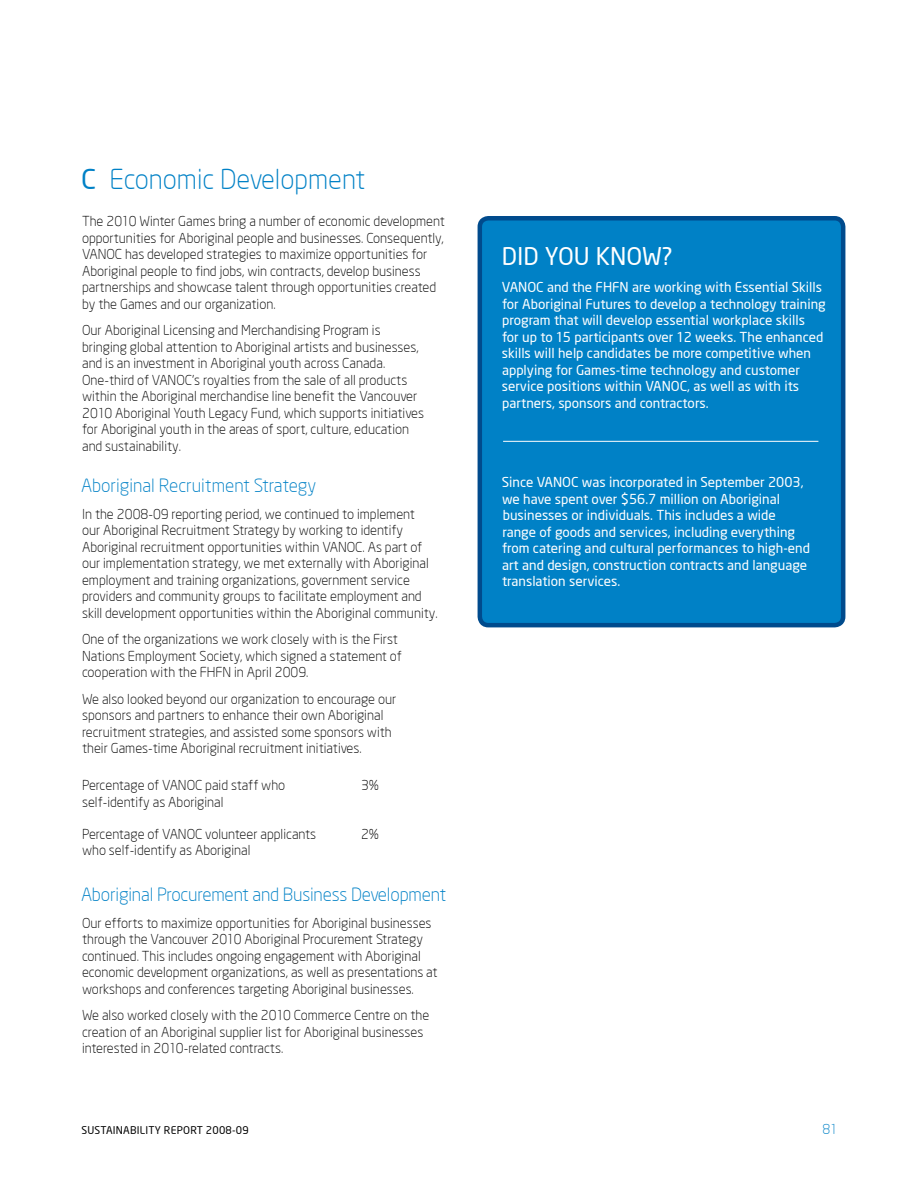
<style>
.page{position:relative;width:918px;height:1188px;background:#fff}
.page>*{position:absolute;margin:0;border:0;box-sizing:border-box;transform-origin:0 0}
.t1{font:300 27px "Neo Sans Two";color:#0081c6}
.t2{font:24px "Neo Sans Two";color:#fff}
.t3{font:300 18px "Neo Sans Two";letter-spacing:-.01em;color:#0081c6}
.t4{font:300 13.5px/16.5px "Neo Sans Two";color:#000}
.t5{font:13.5px/16.5px "Neo Sans Two";color:#fff}
.t6{font:300 13.5px "Neo Sans Two";color:#0081c6}
.t7{font:10.5px "Neo Sans Two";letter-spacing:.02em;color:#000}
.s1{font-weight:400}
</style>
<div class="page">
<div style="left:480px;top:218px;width:363px;height:407px;background:#0081c6;border-radius:9px"></div>
<div style="left:478px;top:216px;width:367px;height:411px;border:4px solid #004b8d;border-radius:9px"></div>
<hr style="left:503px;top:441px;width:315px;height:1px;background:#fff">
<h1 class="t1" style="left:81px;top:163px;width:286px"><span class="s1">C</span> Economic Development</h1>
<p class="t4" style="left:82px;top:213px;width:364px">The 2010 Winter Games bring a number of economic development opportunities for Aboriginal people and businesses. Consequently, VANOC has developed strategies to maximize opportunities for Aboriginal people to find jobs, win contracts, develop business partnerships and showcase talent through opportunities created by the Games and our organization.</p>
<p class="t4" style="left:82px;top:322px;width:343px">Our Aboriginal Licensing and Merchandising Program is bringing global attention to Aboriginal artists and businesses, and is an investment in Aboriginal youth across Canada.<br>One-third of VANOC’s royalties from the sale of all products within the Aboriginal merchandise line benefit the Vancouver 2010 Aboriginal Youth Legacy Fund, which supports initiatives for Aboriginal youth in the areas of sport, culture, education and sustainability.</p>
<h3 class="t3" style="left:81px;top:475px;width:237px">Aboriginal Recruitment Strategy</h3>
<p class="t4" style="left:82px;top:505px;width:357px">In the 2008-09 reporting period, we continued to implement<br>our Aboriginal Recruitment Strategy by working to identify Aboriginal recruitment opportunities within VANOC. As part of our implementation strategy, we met externally with Aboriginal employment and training organizations, government service providers and community groups to facilitate employment and skill development opportunities within the Aboriginal community.</p>
<p class="t4" style="left:82px;top:631px;width:321px">One of the organizations we work closely with is the First<br>Nations Employment Society, which signed a statement of cooperation with the FHFN in April 2009.</p>
<p class="t4" style="left:82px;top:691px;width:316px">We also looked beyond our organization to encourage our sponsors and partners to enhance their own Aboriginal recruitment strategies, and assisted some sponsors with their Games-time Aboriginal recruitment initiatives.</p>
<p class="t4" style="left:82px;top:777px;width:205px">Percentage of VANOC paid staff who self-identify as Aboriginal</p>
<p class="t4" style="left:361px;top:777px;width:20px">3%</p>
<p class="t4" style="left:82px;top:825px;width:236px">Percentage of VANOC volunteer applicants who self-identify as Aboriginal</p>
<p class="t4" style="left:361px;top:825px;width:20px">2%</p>
<h3 class="t3" style="left:81px;top:884px;width:367px">Aboriginal Procurement and Business Development</h3>
<p class="t4" style="left:82px;top:914px;width:357px">Our efforts to maximize opportunities for Aboriginal businesses through the Vancouver 2010 Aboriginal Procurement Strategy continued. This includes ongoing engagement with Aboriginal economic development organizations, as well as presentations at workshops and conferences targeting Aboriginal businesses.</p>
<p class="t4" style="left:82px;top:1007px;width:349px">We also worked closely with the 2010 Commerce Centre on the creation of an Aboriginal supplier list for Aboriginal businesses interested in 2010-related contracts.</p>
<h2 class="t2" style="left:502px;top:242px;width:111px">Did you know</h2>
<h2 class="t2" style="left:662px;top:242px;width:12px">?</h2>
<p class="t5" style="left:502px;top:279px;width:326px">VANOC and the FHFN are working with Essential Skills for Aboriginal Futures to develop a technology training program that will develop essential workplace skills<br>for up to 15 participants over 12 weeks. The enhanced skills will help candidates be more competitive when applying for Games-time technology and customer service positions within VANOC, as well as with its partners, sponsors and contractors.</p>
<p class="t5" style="left:502px;top:474px;width:310px">Since VANOC was incorporated in September 2003, we have spent over $56.7 million on Aboriginal businesses or individuals. This includes a wide range of goods and services, including everything from catering and cultural performances to high-end art and design, construction contracts and language translation services.</p>
<p class="t7" style="left:81px;top:1124px;width:13px">Sustaina</p>
<p class="t7" style="left:130px;top:1124px;width:12px">bilit</p>
<p class="t7" style="left:155px;top:1124px;width:24px">y Report</p>
<p class="t7" style="left:206px;top:1124px;width:44px">2008-09</p>
<p class="t6" style="left:823px;top:1121px;width:16px">81</p>
</div>
